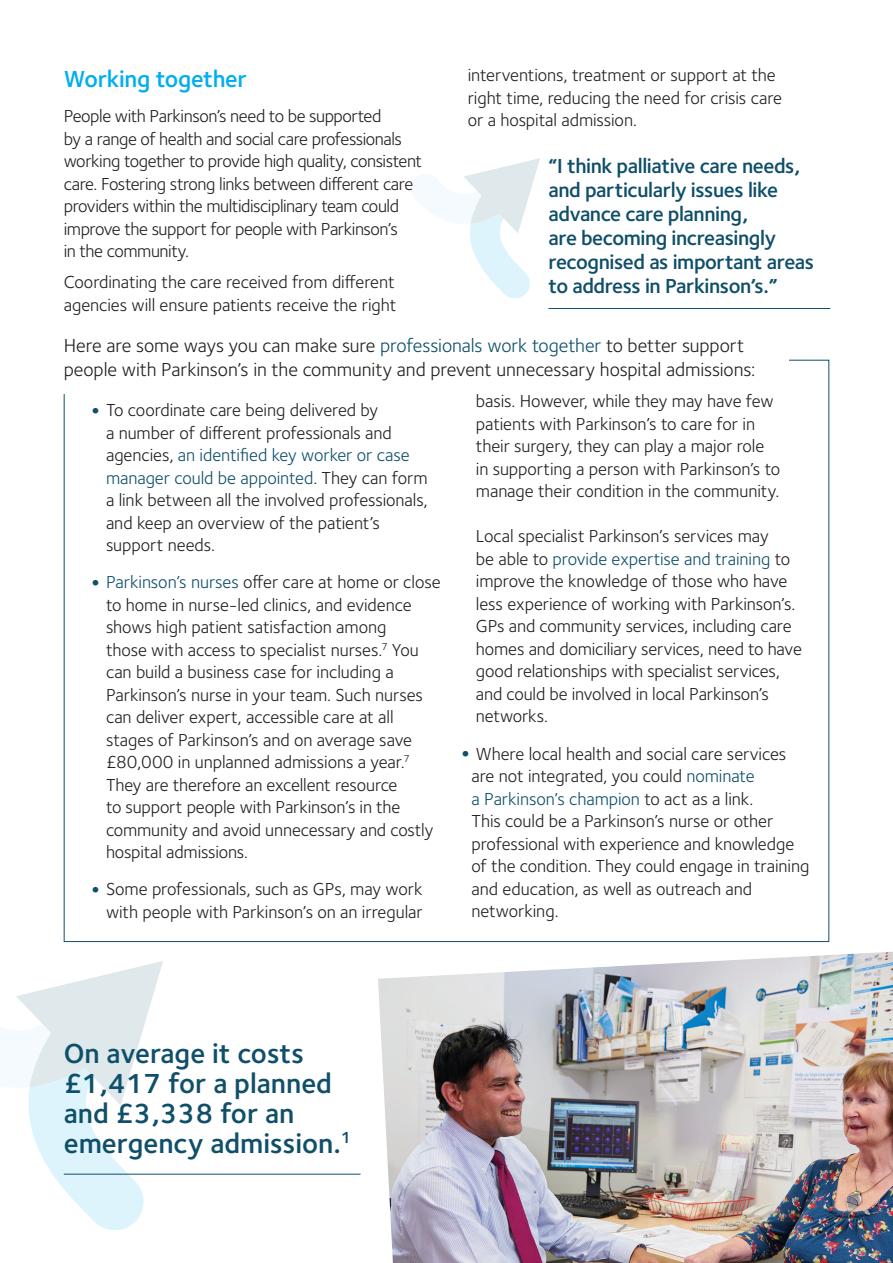
<style>
.page{position:relative;width:893px;height:1263px;background:#fff}
.page>*{position:absolute;margin:0;border:0;box-sizing:border-box;transform-origin:0 0}
.t1{font:600 28.5px/30px "Foundry Sterling";color:#0f4f6a}
.t2{font:600 24px "Foundry Sterling";letter-spacing:-.01em;color:#00aeef}
.t3{font:600 21px/24px "Foundry Sterling";letter-spacing:-.02em;color:#0f4f6a}
.t4{font:19.5px/24px "Foundry Sterling";letter-spacing:-.005em;color:#231f20}
.t5{font:18px/22.5px "Foundry Sterling";letter-spacing:-.005em;color:#231f20}
.t6{font:18px/22.5px "Foundry Sterling";letter-spacing:-.025em;color:#231f20}
.s1{color:#0f4f6a}
.s2{font-weight:600;font-size:27px;color:#0f4f6a}
</style>
<div class="page">
<svg style="left:86px;top:1172px;width:58px;height:59px"></svg>
<svg style="left:0;top:961px;width:163px;height:261px"></svg>
<div style="left:411px;top:174px;width:30px;height:30px;background:#f4fafe;border-radius:50%"></div>
<svg style="left:500px;top:268px;width:30px;height:31px"></svg>
<svg style="left:420px;top:158px;width:120px;height:136px"></svg>
<hr style="left:548px;top:308px;width:282px;height:1px;background:#0f4f6a">
<img style="left:378px;top:952px;width:515px;height:311px">
<hr style="left:64px;top:1174px;width:297px;height:1px;background:#0f4f6a">
<p class="t5" style="left:468px;top:64px;width:316px">interventions, treatment or support at the right time, reducing the need for crisis care or a hospital admission.</p>
<h2 class="t2" style="left:64px;top:65px;width:185px">Working together</h2>
<p class="t6" style="left:64px;top:105px;width:360px">People with Parkinson’s need to be supported<br>by a range of health and social care professionals working together to provide high quality, consistent care. Fostering strong links between different care providers within the multidisciplinary team could improve the support for people with Parkinson’s<br>in the community.</p>
<p class="t5" style="left:64px;top:271px;width:334px">Coordinating the care received from different agencies will ensure patients receive the right</p>
<p class="t4" style="left:64px;top:334px;width:693px">Here are some ways you can make sure <span class="s1">professionals work together</span> to better support people with Parkinson’s in the community and prevent unnecessary hospital admissions:</p>
<p class="t3" style="left:548px;top:154px;width:267px">“I think palliative care needs, and particularly issues like advance care planning,<br>are becoming increasingly recognised as important areas to address in Parkinson’s.”</p>
<p class="t5" style="left:106px;top:399px;width:323px;text-indent:-17px"><span class="s2">•</span> To coordinate care being delivered by<br>a number of different professionals and agencies, <span class="s1">an identified key worker or case manager could be appointed</span>. They can form a link between all the involved professionals, and keep an overview of the patient’s support needs.</p>
<p class="t5" style="left:106px;top:571px;width:336px;text-indent:-17px"><span class="s2">•</span> <span class="s1">Parkinson’s nurses</span> offer care at home or close to home in nurse-led clinics, and evidence shows high patient satisfaction among<br>those with access to specialist nurses.<sup>7</sup> You can build a business case for including a Parkinson’s nurse in your team. Such nurses can deliver expert, accessible care at all stages of Parkinson’s and on average save £80,000 in unplanned admissions a year.<sup>7<br></sup>They are therefore an excellent resource<br>to support people with Parkinson’s in the community and avoid unnecessary and costly hospital admissions.</p>
<p class="t5" style="left:89px;top:878px;width:335px;text-align:right"><span class="s2">•</span> Some professionals, such as GPs, may work with people with Parkinson’s on an irregular</p>
<p class="t5" style="left:476px;top:390px;width:306px">basis. However, while they may have few patients with Parkinson’s to care for in their surgery, they can play a major role in supporting a person with Parkinson’s to manage their condition in the community.</p>
<p class="t5" style="left:476px;top:525px;width:327px">Local specialist Parkinson’s services may<br>be able to <span class="s1">provide expertise and training</span> to improve the knowledge of those who have less experience of working with Parkinson’s.<br>GPs and community services, including care homes and domiciliary services, need to have good relationships with specialist services, and could be involved in local Parkinson’s networks.</p>
<p class="t5" style="left:471px;top:742px;width:339px;text-indent:-12px"><span class="s2">•</span> Where local health and social care services are not integrated, you could <span class="s1">nominate<br>a Parkinson’s champion</span> to act as a link.<br>This could be a Parkinson’s nurse or other professional with experience and knowledge of the condition. They could engage in training and education, as well as outreach and networking.</p>
<h1 class="t1" style="left:64px;top:1039px;width:289px">On average it costs £1,417 for a planned and £3,338 for an emergency admission.<sup>1</sup></h1>
</div>
